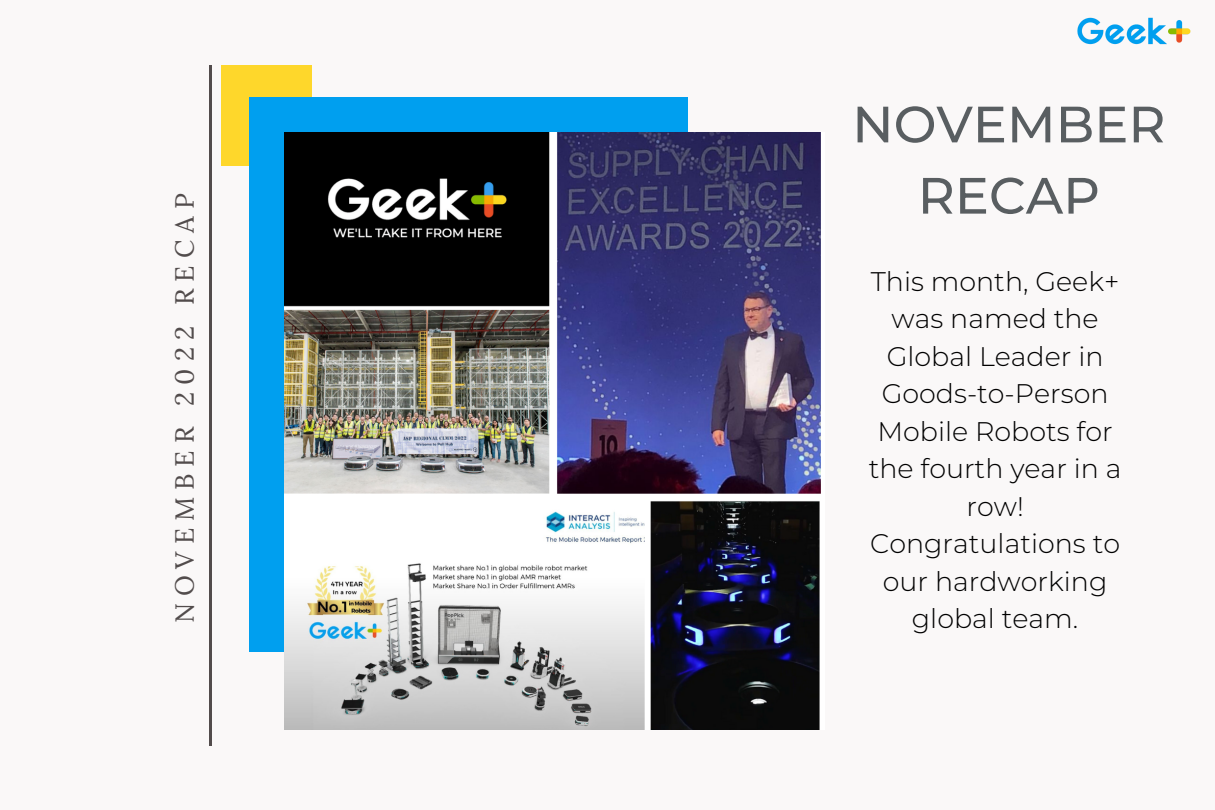
<style>
.page{position:relative;width:1215px;height:810px;background:#faf8f8}
.page>*{position:absolute;margin:0;border:0;box-sizing:border-box;transform-origin:0 0}
.t1{font:500 51px/71.2px "Montserrat";color:#595e61;text-align:center}
.t2{font:300 26.9px/37.5px "Montserrat";color:#000;text-align:center}
.t3{font:26.2px "Lora";letter-spacing:.27em;color:#524c4c}
</style>
<div class="page">
<div style="left:221px;top:65px;width:91px;height:100px;background:#fed72b"></div>
<div style="left:250px;top:97px;width:438px;height:554px;background:#009fef"></div>
<hr style="left:209px;top:65px;width:3px;height:680px;background:#524c4c">
<img style="left:1077px;top:17px;width:114px;height:28px">
<img style="left:284px;top:132px;width:537px;height:597px">
<p class="t3" style="left:168px;top:623px;width:431px;rotate:-90deg">NOVEMBER 2022 RECAP</p>
<h1 class="t1" style="left:852px;top:88px;width:315px">NOVEMBER<br>RECAP</h1>
<p class="t2" style="left:869px;top:263px;width:254px">This month, Geek+ was named the<br>Global Leader in<br>Goods-to-Person<br>Mobile Robots for the fourth year in a row!<br>Congratulations to our hardworking</p>
<p class="t2" style="left:912px;top:600px;width:168px">global team.</p>
</div>
